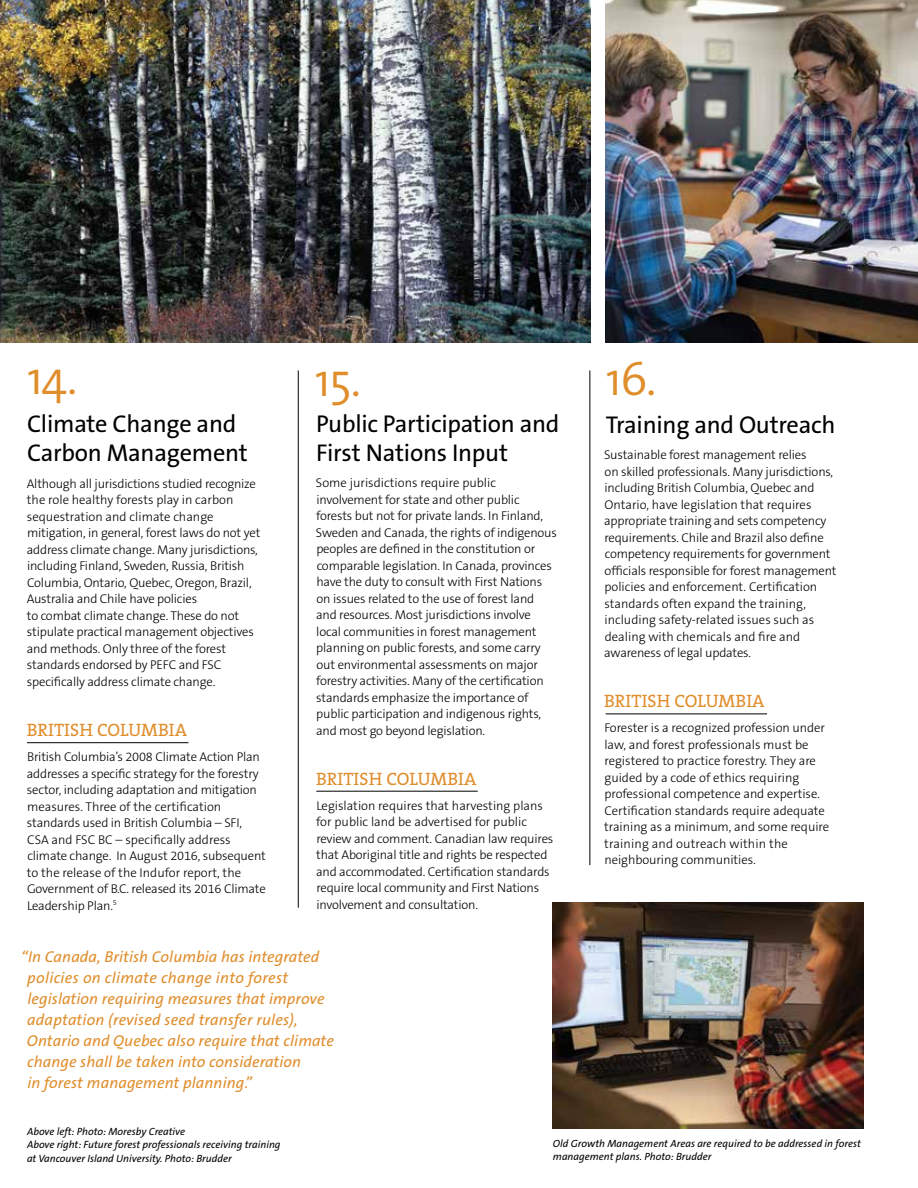
<style>
.page{position:relative;width:918px;height:1188px;background:#fff}
.page>*{position:absolute;margin:0;border:0;box-sizing:border-box;transform-origin:0 0}
.t1{font:300 47.25px "The Sans";color:#e08d2b}
.t2{font:24.3px/28.5px "The Sans B5 Plain";letter-spacing:-.01em;color:#000}
.t3{font:18px "The Serif B5 Plain";letter-spacing:.005em;color:#e08d2b}
.t4{font:italic 15.75px/21px "The Sans B5 Plain";letter-spacing:.005em;color:#e08d2b}
.t5{font:300 12.75px/16.5px "The Sans B3";letter-spacing:-.015em;color:#000}
.t6{font:italic 10.5px/13.5px "The Sans B5 Plain";color:#000}
</style>
<div class="page">
<img style="left:606px;top:0;width:312px;height:343px">
<img style="left:553px;top:902px;width:310px;height:227px">
<img style="left:0;top:0;width:590px;height:343px">
<hr style="left:590px;top:370px;width:1px;height:495px;background:#000">
<hr style="left:298px;top:370px;width:1px;height:538px;background:#000">
<hr style="left:27px;top:742px;width:161px;height:1px;background:#000">
<hr style="left:316px;top:791px;width:162px;height:1px;background:#000">
<hr style="left:606px;top:714px;width:161px;height:1px;background:#000">
<h1 class="t1" style="left:27px;top:339px;width:52px">14.</h1>
<h2 class="t2" style="left:27px;top:410px;width:222px">Climate Change and<br>Carbon Management</h2>
<p class="t5" style="left:27px;top:476px;width:235px">Although all jurisdictions studied recognize the role healthy forests play in carbon sequestration and climate change mitigation, in general, forest laws do not yet address climate change. Many jurisdictions, including Finland, Sweden, Russia, British Columbia, Ontario, Quebec, Oregon, Brazil, Australia and Chile have policies<br>to combat climate change. These do not stipulate practical management objectives and methods. Only three of the forest standards endorsed by PEFC and FSC specifically address climate change.</p>
<h3 class="t3" style="left:27px;top:720px;width:162px">BRITISH COLUMBIA</h3>
<p class="t5" style="left:27px;top:749px;width:240px">British Columbia’s 2008 Climate Action Plan addresses a specific strategy for the forestry sector, including adaptation and mitigation measures. Three of the certification standards used in British Columbia – SFI, CSA and FSC BC – specifically address climate change. In August 2016, subsequent to the release of the Indufor report, the Government of B.C. released its 2016 Climate Leadership Plan.<sup>5</sup></p>
<h1 class="t1" style="left:315px;top:341px;width:48px">15.</h1>
<h2 class="t2" style="left:316px;top:411px;width:245px">Public Participation and<br>First Nations Input</h2>
<p class="t5" style="left:316px;top:475px;width:242px">Some jurisdictions require public involvement for state and other public forests but not for private lands. In Finland, Sweden and Canada, the rights of indigenous peoples are defined in the constitution or comparable legislation. In Canada, provinces have the duty to consult with First Nations on issues related to the use of forest land and resources. Most jurisdictions involve local communities in forest management planning on public forests, and some carry out environmental assessments on major forestry activities. Many of the certification standards emphasize the importance of public participation and indigenous rights, and most go beyond legislation.</p>
<h3 class="t3" style="left:316px;top:769px;width:162px">BRITISH COLUMBIA</h3>
<p class="t5" style="left:316px;top:798px;width:239px">Legislation requires that harvesting plans for public land be advertised for public review and comment. Canadian law requires that Aboriginal title and rights be respected and accommodated. Certification standards require local community and First Nations involvement and consultation.</p>
<p class="t4" style="left:27px;top:947px;width:309px;text-indent:-6px">“In Canada, British Columbia has integrated policies on climate change into forest legislation requiring measures that improve adaptation (revised seed transfer rules), Ontario and Quebec also require that climate change shall be taken into consideration<br>in forest management planning.”</p>
<h1 class="t1" style="left:606px;top:340px;width:52px">16.</h1>
<h2 class="t2" style="left:606px;top:411px;width:231px">Training and Outreach</h2>
<p class="t5" style="left:604px;top:447px;width:234px">Sustainable forest management relies<br>on skilled professionals. Many jurisdictions, including British Columbia, Quebec and Ontario, have legislation that requires appropriate training and sets competency requirements. Chile and Brazil also define competency requirements for government officials responsible for forest management policies and enforcement. Certification standards often expand the training, including safety-related issues such as dealing with chemicals and fire and awareness of legal updates.</p>
<h3 class="t3" style="left:604px;top:692px;width:162px">BRITISH COLUMBIA</h3>
<p class="t5" style="left:604px;top:720px;width:226px">Forester is a recognized profession under law, and forest professionals must be registered to practice forestry. They are guided by a code of ethics requiring professional competence and expertise.<br>Certification standards require adequate training as a minimum, and some require training and outreach within the neighbouring communities.</p>
<p class="t6" style="left:27px;top:1125px;width:255px">Above left: Photo: Moresby Creative<br>Above right: Future forest professionals receiving training at Vancouver Island University. Photo: Brudder</p>
<p class="t6" style="left:553px;top:1137px;width:309px">Old Growth Management Areas are required to be addressed in forest management plans. Photo: Brudder</p>
</div>
